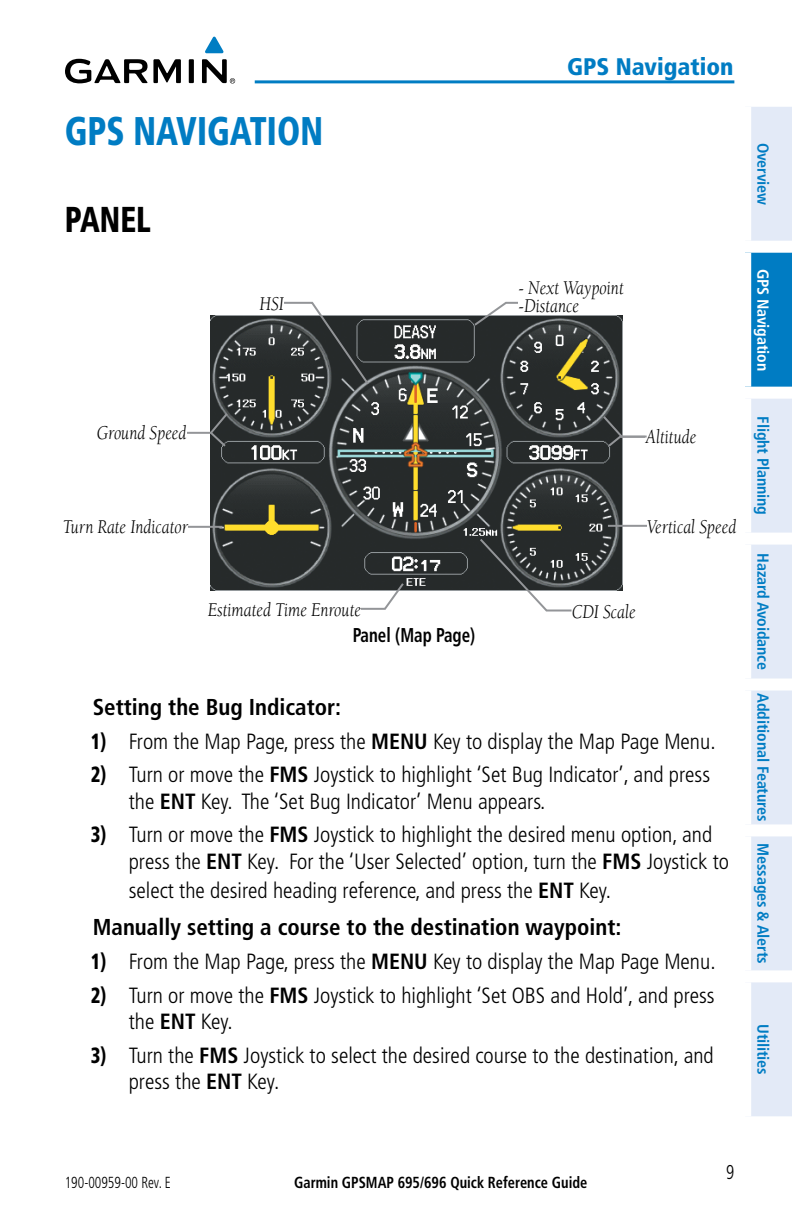
<style>
.page{position:relative;width:792px;height:1224px;background:#fff}
.page>*{position:absolute;margin:0;border:0;box-sizing:border-box;transform-origin:0 0}
.Heading_Tab{font:900 condensed 40px "Frutiger";color:#007cc3;scale:.85 1}
.Heading_1{font:900 condensed 36px "Frutiger";color:#000;scale:.85 1}
.t1{font:900 condensed 24px "Frutiger";color:#007cc3}
.PROCEDURE_HEAD{font:700 condensed 23px "Frutiger";color:#000}
.Procedure{font:300 condensed 22px/26.4px "Frutiger";color:#000}
.t2{font:italic 20px/18px "Berkeley";color:#000;scale:.85 1}
.t3{font:700 condensed 20px "Frutiger";color:#000;scale:.85 1}
.t4{font:300 condensed 20px "Frutiger";color:#000;scale:.85 1}
.t5{font:700 condensed 16px "Frutiger";letter-spacing:-.01em;color:#007cc3}
.t6{font:700 condensed 16px "Frutiger";color:#000;scale:.9 1}
.t7{font:300 condensed 16px "Frutiger";color:#000;scale:.85 1}
.t8{font:700 condensed 16px "Frutiger";letter-spacing:-.01em;color:#fff}
.s1{font-weight:900}
.s2{font-weight:700}
</style>
<div class="page">
<div style="left:751px;top:107px;width:41px;height:1009px;background:#e3eaf7"></div>
<div style="left:745px;top:247px;width:47px;height:146px;background:#007cc3"></div>
<div style="left:739px;top:241px;width:53px;height:12px;background:#fff"></div>
<div style="left:739px;top:253px;width:12px;height:134px;background:#fff"></div>
<div style="left:739px;top:387px;width:53px;height:12px;background:#fff"></div>
<div style="left:739px;top:533px;width:53px;height:12px;background:#fff"></div>
<div style="left:739px;top:679px;width:53px;height:12px;background:#fff"></div>
<div style="left:739px;top:824px;width:53px;height:12px;background:#fff"></div>
<div style="left:739px;top:970px;width:53px;height:12px;background:#fff"></div>
<img style="left:211px;top:316px;width:412px;height:274px">
<svg style="left:601px;top:414px;width:46px;height:35px"></svg>
<hr style="left:608px;top:525px;width:41px;height:2px;background:#939598">
<div style="left:647px;top:518px;width:89px;height:15px;background:#fff"></div>
<svg style="left:279px;top:581px;width:127px;height:29px"></svg>
<svg style="left:478px;top:537px;width:96px;height:75px"></svg>
<div style="left:208px;top:601px;width:153px;height:15px;background:#fff"></div>
<hr style="left:179px;top:526px;width:43px;height:2px;background:#939598">
<div style="left:63px;top:518px;width:125px;height:15px;background:#fff"></div>
<svg style="left:187px;top:411px;width:43px;height:38px"></svg>
<svg style="left:281px;top:301px;width:90px;height:86px;background:#555959"></svg>
<svg style="left:472px;top:301px;width:61px;height:27px"></svg>
<div style="left:259px;top:295px;width:25px;height:15px;background:#fff"></div>
<div style="left:518px;top:280px;width:120px;height:32px;background:#fff"></div>
<hr style="left:255px;top:80px;width:479px;height:3px;background:#007dc3">
<svg style="left:205px;top:37px;width:19px;height:16px"></svg>
<svg style="left:65px;top:59px;width:170px;height:24px"></svg>
<p class="Heading_Tab" style="left:65px;top:107px;width:305px">GPS NAVIGATION</p>
<p class="Heading_1" style="left:65px;top:197px;width:103px">PANEL</p>
<p class="t2" style="left:259px;top:295px;width:30px">HSI</p>
<p class="t1" style="left:567px;top:52px;width:168px">GPS Navigation</p>
<p class="t5" style="left:773px;top:143px;width:64px;rotate:90deg">Overview</p>
<p class="t2" style="left:518px;top:280px;width:125px">- Next Waypoint -Distance</p>
<p class="t8" style="left:773px;top:269px;width:104px;rotate:90deg">GPS Navigation</p>
<p class="t2" style="left:97px;top:424px;width:107px">Ground Speed</p>
<p class="t2" style="left:646px;top:428px;width:61px">Altitude</p>
<p class="t2" style="left:63px;top:518px;width:149px">Turn Rate Indicator</p>
<p class="t2" style="left:647px;top:518px;width:107px">Vertical Speed</p>
<p class="t2" style="left:208px;top:601px;width:182px">Estimated Time Enroute</p>
<p class="t2" style="left:572px;top:603px;width:77px">CDI Scale</p>
<p class="t3" style="left:353px;top:623px;width:146px">Panel (Map Page)</p>
<p class="PROCEDURE_HEAD" style="left:93px;top:694px;width:250px">Setting the Bug Indicator:</p>
<p class="Procedure" style="left:91px;top:728px;width:626px"><span class="s1">1)</span> From the Map Page, press the <span class="s2">MENU</span> Key to display the Map Page Menu.</p>
<p class="Procedure" style="left:129px;top:762px;width:583px;text-indent:-38px"><span class="s1">2)</span> Turn or move the <span class="s2">FMS</span> Joystick to highlight ‘Set Bug Indicator’, and press the <span class="s2">ENT</span> Key. The ‘Set Bug Indicator’ Menu appears.</p>
<p class="Procedure" style="left:129px;top:822px;width:602px;text-indent:-38px"><span class="s1">3)</span> Turn or move the <span class="s2">FMS</span> Joystick to highlight the desired menu option, and press the <span class="s2">ENT</span> Key. For the ‘User Selected’ option, turn the <span class="s2">FMS</span> Joystick to</p>
<p class="Procedure" style="left:129px;top:877px;width:484px">select the desired heading reference, and press the <span class="s2">ENT</span> Key.</p>
<p class="PROCEDURE_HEAD" style="left:93px;top:914px;width:530px">Manually setting a course to the destination waypoint:</p>
<p class="Procedure" style="left:91px;top:948px;width:626px"><span class="s1">1)</span> From the Map Page, press the <span class="s2">MENU</span> Key to display the Map Page Menu.</p>
<p class="Procedure" style="left:129px;top:982px;width:587px;text-indent:-38px"><span class="s1">2)</span> Turn or move the <span class="s2">FMS</span> Joystick to highlight ‘Set OBS and Hold’, and press the <span class="s2">ENT</span> Key.</p>
<p class="Procedure" style="left:129px;top:1042px;width:587px;text-indent:-38px"><span class="s1">3)</span> Turn the <span class="s2">FMS</span> Joystick to select the desired course to the destination, and press the <span class="s2">ENT</span> Key.</p>
<p class="t5" style="left:773px;top:416px;width:100px;rotate:90deg">Flight Planning</p>
<p class="t5" style="left:773px;top:553px;width:118px;rotate:90deg">Hazard Avoidance</p>
<p class="t5" style="left:773px;top:693px;width:130px;rotate:90deg">Additional Features</p>
<p class="t5" style="left:773px;top:843px;width:122px;rotate:90deg">Messages &amp; Alerts</p>
<p class="t5" style="left:773px;top:1024px;width:52px;rotate:90deg">Utilities</p>
<p class="t7" style="left:65px;top:1173px;width:126px">190-00959-00 Rev. E</p>
<p class="t6" style="left:294px;top:1173px;width:327px">Garmin GPSMAP 695/696 Quick Reference Guide</p>
<p class="t4" style="left:726px;top:1161px;width:11px">9</p>
</div>
